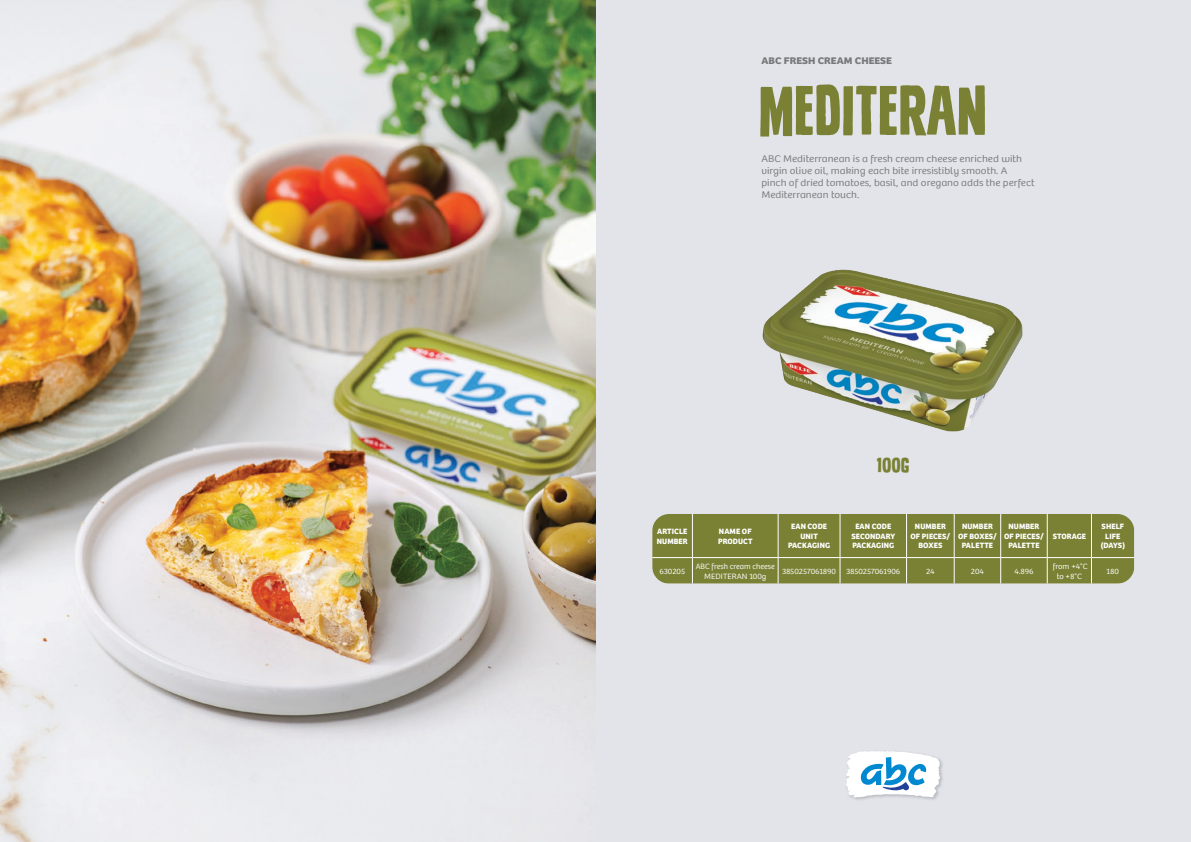
<style>
.page{position:relative;width:1191px;height:842px;background:#fff}
.page>*{position:absolute;margin:0;border:0;box-sizing:border-box;transform-origin:0 0}
.t1{font:75px "Rather Loud";color:#7a8134}
.t2{font:22px "Rather Loud";color:#7a8134;scale:1.1 1}
.t3{font:300 10px/12px "Bree CYR";color:#77797b;scale:1.1 1}
.t4{font:700 10px "Bree CYR";color:#77797b;scale:1.1 1}
.t5{font:700 8px/9.5px "Bree CYR";letter-spacing:.01em;color:#fff;text-align:center}
.t6{font:300 8px/9.6px "Bree CYR";color:#fff;text-align:center;scale:1.05 1}
.t7{font:300 8px/9.6px "Bree CYR";color:#fff;text-align:center}
</style>
<div class="page">
<div style="left:595px;top:0;width:596px;height:842px;background:#e2e4e9"></div>
<img style="left:853px;top:760px;width:90px;height:40px">
<svg style="left:846px;top:751px;width:94px;height:47px;background:#c5dfef"></svg>
<img style="left:0;top:0;width:595px;height:842px">
<img style="left:762px;top:269px;width:261px;height:163px">
<svg style="left:652px;top:514px;width:482px;height:70px;background:#7e853b"></svg>
<hr style="left:692px;top:514px;width:1px;height:43px;background:#fff">
<hr style="left:777px;top:514px;width:1px;height:43px;background:#fff">
<hr style="left:839px;top:514px;width:1px;height:43px;background:#fff">
<hr style="left:906px;top:514px;width:1px;height:43px;background:#fff">
<hr style="left:953px;top:514px;width:1px;height:43px;background:#fff">
<hr style="left:1047px;top:514px;width:1px;height:43px;background:#fff">
<hr style="left:1091px;top:514px;width:1px;height:43px;background:#fff">
<p class="t4" style="left:761px;top:53px;width:120px">ABC FRESH CREAM CHEESE</p>
<h1 class="t1" style="left:758px;top:74px;width:230px">MEDITERAN</h1>
<p class="t3" style="left:761px;top:152px;width:250px">ABC Mediterranean is a fresh cream cheese enriched with virgin olive oil, making each bite irresistibly smooth. A pinch of dried tomatoes, basil, and oregano adds the perfect Mediterranean touch.</p>
<h2 class="t2" style="left:877px;top:454px;width:30px">100G</h2>
<p class="t5" style="left:657px;top:526px;width:32px;text-align:left">ARTICLE<br>NUMBER</p>
<p class="t5" style="left:718px;top:526px;width:36px;text-align:left">NAME OF<br>PRODUCT</p>
<p class="t5" style="left:788px;top:521px;width:43px">EAN CODE<br>UNIT<br>PACKAGING</p>
<p class="t5" style="left:851px;top:521px;width:45px">EAN CODE<br>SECONDARY<br>PACKAGING</p>
<p class="t5" style="left:910px;top:521px;width:41px">NUMBER<br>OF PIECES/<br>BOXES</p>
<p class="t5" style="left:958px;top:521px;width:40px">NUMBER<br>OF BOXES/<br>PALETTE</p>
<p class="t5" style="left:1004px;top:521px;width:41px">NUMBER<br>OF PIECES/<br>PALETTE</p>
<p class="t5" style="left:1052px;top:531px;width:35px">STORAGE</p>
<p class="t5" style="left:1101px;top:521px;width:26px">SHELF<br>LIFE (DAYS)</p>
<p class="t6" style="left:659px;top:566px;width:26px">630205</p>
<p class="t7" style="left:696px;top:561px;width:80px">ABC fresh cream cheese<br>MEDITERAN 100g</p>
<p class="t6" style="left:782px;top:566px;width:53px">3850257061890</p>
<p class="t6" style="left:846px;top:566px;width:53px">3850257061906</p>
<p class="t6" style="left:926px;top:566px;width:9px">24</p>
<p class="t6" style="left:971px;top:566px;width:14px">204</p>
<p class="t6" style="left:1014px;top:566px;width:20px">4.896</p>
<p class="t6" style="left:1052px;top:561px;width:35px">from +4°C to +8°C</p>
<p class="t6" style="left:1106px;top:566px;width:13px">180</p>
</div>
